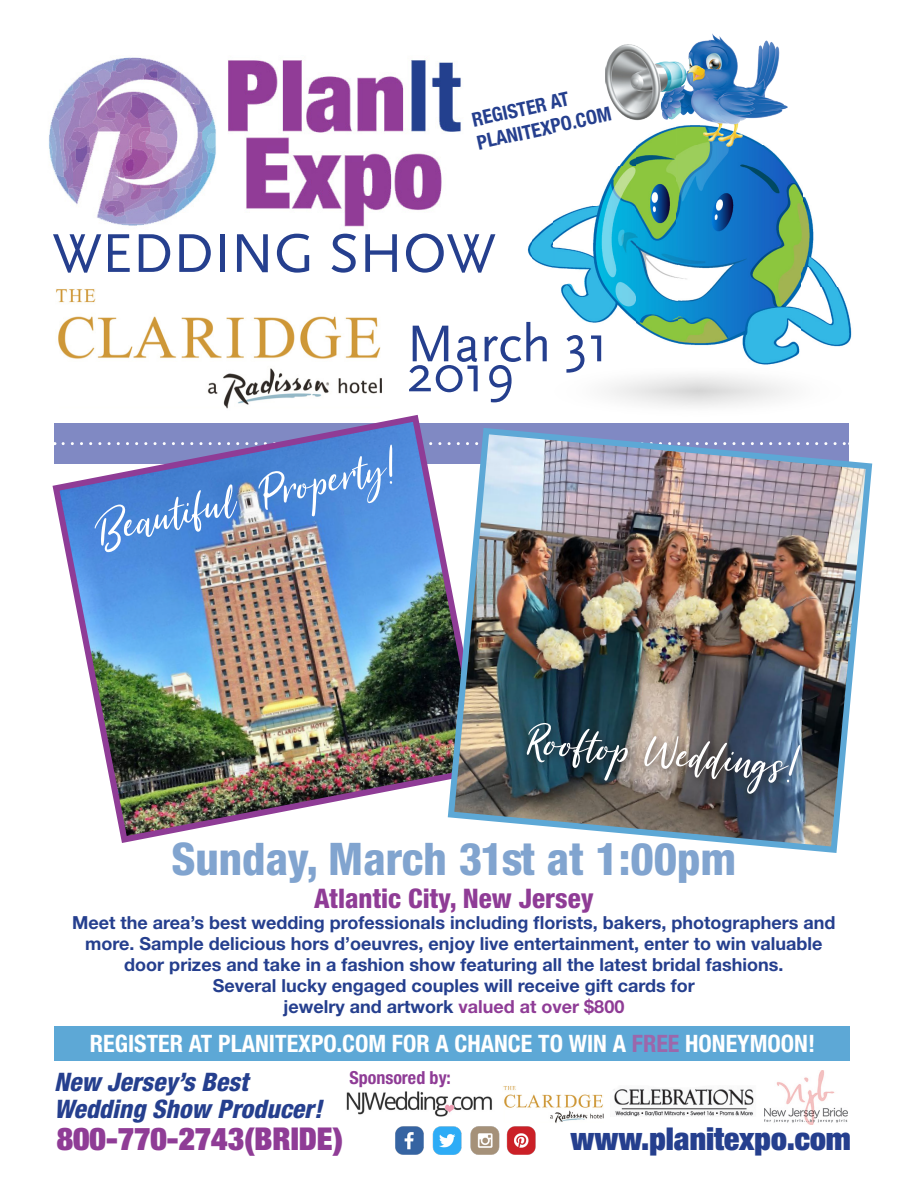
<style>
.page{position:relative;width:905px;height:1202px;background:#fff}
.page>*{position:absolute;margin:0;border:0;box-sizing:border-box;transform-origin:0 0}
.t1{font:57px "Scala Sans";color:#253f8e}
.t2{font:55.5px "Summer Festival";color:#fff}
.t3{font:54px "Scala Sans";color:#253f8e}
.t4{font:800 condensed 45px "Helvetica Neue LT Std";color:#81a4cf}
.t5{font:900 condensed 31.5px "Helvetica Neue LT Std";color:#8f3c96}
.t6{font:900 condensed 31.5px "Helvetica Neue LT Std";color:#253f8e}
.t7{font:800 condensed 27px "Helvetica Neue LT Std";color:#8f3c96}
.t8{font:italic 800 condensed 25.5px "Helvetica Neue LT Std";color:#253f8e}
.t9{font:700 condensed 24px "Helvetica Neue LT Std";color:#fff}
.t10{font:700 condensed 19.5px "Helvetica Neue";color:#253f8e}
.t11{font:700 18px/21px "Helvetica Neue LT Std";color:#253f8e;text-align:center}
.t12{font:700 condensed 18px "Helvetica Neue LT Std";color:#8f3c96}
.s1{color:#8f3c96}
.s2{color:#9c67ab}
</style>
<div class="page">
<img style="left:677px;top:147px;width:124px;height:218px">
<img style="left:635px;top:147px;width:42px;height:197px">
<img style="left:801px;top:286px;width:51px;height:61px">
<img style="left:552px;top:205px;width:83px;height:118px">
<img style="left:801px;top:266px;width:36px;height:20px">
<img style="left:531px;top:222px;width:21px;height:46px">
<img style="left:801px;top:189px;width:21px;height:77px">
<img style="left:527px;top:242px;width:4px;height:15px">
<img style="left:599px;top:165px;width:36px;height:40px">
<img style="left:620px;top:148px;width:15px;height:17px">
<img style="left:395px;top:1126px;width:141px;height:29px">
<div style="left:54px;top:1026px;width:795px;height:34px;background:#5da8d6"></div>
<img style="left:614px;top:1089px;width:140px;height:27px">
<img style="left:764px;top:1070px;width:83px;height:54px">
<img style="left:49px;top:57px;width:412px;height:170px">
<img style="left:606px;top:34px;width:181px;height:113px">
<img style="left:52px;top:414px;width:438px;height:429px">
<img style="left:444px;top:424px;width:429px;height:429px">
<div style="left:522px;top:718px;width:288px;height:86px;background:#231f20;opacity:.75"></div>
<img style="left:52px;top:289px;width:334px;height:129px">
<img style="left:503px;top:1086px;width:101px;height:37px">
<img style="left:346px;top:1091px;width:146px;height:25px">
<p class="t10" style="left:469px;top:104px;width:100px;rotate:-12deg">REGISTER AT</p>
<p class="t10" style="left:474px;top:126px;width:138px;rotate:-12deg">PLANITEXPO.COM</p>
<p class="t1" style="left:52px;top:222px;width:445px">WEDDING SHOW</p>
<p class="t3" style="left:407px;top:314px;width:204px">March 31</p>
<p class="t3" style="left:407px;top:344px;width:109px">2019</p>
<p class="t2" style="left:93px;top:502px;width:306px;rotate:-13deg">Beautiful Property!</p>
<p class="t2" style="left:532px;top:711px;width:272px;rotate:5deg">Rooftop Weddings!</p>
<p class="t4" style="left:171px;top:831px;width:566px">Sunday, March 31st at 1:00pm</p>
<p class="t7" style="left:314px;top:881px;width:281px">Atlantic City, New Jersey</p>
<p class="t11" style="left:72px;top:911px;width:764px">Meet the area’s best wedding professionals including florists, bakers, photographers and more. Sample delicious hors d’oeuvres, enjoy live entertainment, enter to win valuable</p>
<p class="t11" style="left:124px;top:953px;width:660px">door prizes and take in a fashion show featuring all the latest bridal fashions.</p>
<p class="t11" style="left:213px;top:974px;width:483px">Several lucky engaged couples will receive gift cards for</p>
<p class="t11" style="left:283px;top:995px;width:342px">jewelry and artwork <span class="s1">valued at over $800</span></p>
<p class="t9" style="left:90px;top:1029px;width:726px">REGISTER AT PLANITEXPO.COM FOR A CHANCE TO WIN A <span class="s2">FREE</span> HONEYMOON!</p>
<p class="t8" style="left:54px;top:1066px;width:195px">New Jersey’s Best</p>
<p class="t12" style="left:349px;top:1066px;width:103px">Sponsored by:</p>
<p class="t8" style="left:54px;top:1093px;width:270px">Wedding Show Producer!</p>
<p class="t5" style="left:57px;top:1118px;width:288px">800-770-2743(BRIDE)</p>
<p class="t6" style="left:570px;top:1118px;width:282px">www.planitexpo.com</p>
</div>
